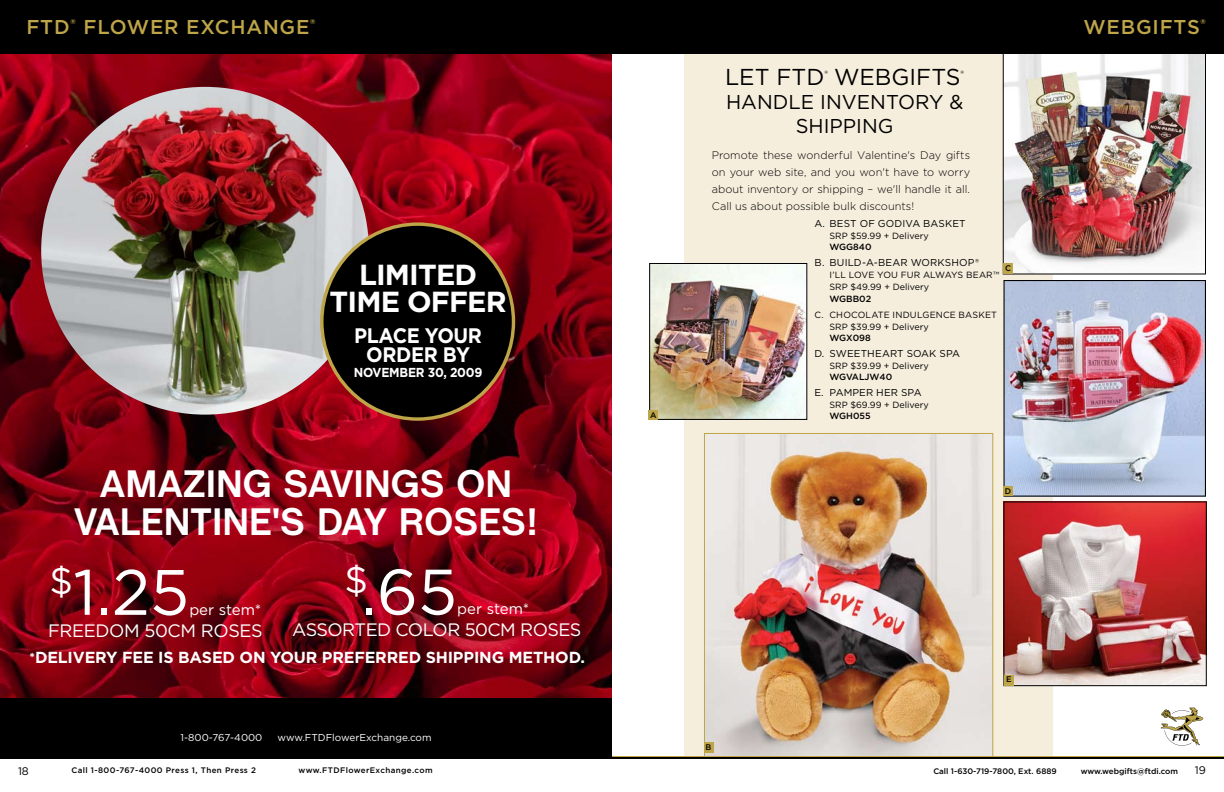
<style>
.page{position:relative;width:1224px;height:792px;background:#fff}
.page>*{position:absolute;margin:0;border:0;box-sizing:border-box;transform-origin:0 0}
.t1{font:64px "Gotham";color:#fff}
.t2{font:700 39.2px/37.5px "Chalet";color:#fff;text-align:center}
.t3{font:700 29px "Gotham";color:#fff}
.t4{font:23px "Gotham";color:#000}
.t5{font:700 21px "Gotham";color:#fff;scale:.93 1}
.t6{font:500 20px "Gotham";letter-spacing:.04em;color:#bea548}
.t7{font:20px/24px "Gotham";color:#000;text-align:center}
.t8{font:18px "Gotham";letter-spacing:-.025em;color:#fff}
.t9{font:700 16px "Gotham";letter-spacing:-.01em;color:#fff}
.t10{font:15px "Gotham";letter-spacing:-.005em;color:#fff}
.t11{font:700 13px "Gotham";letter-spacing:-.02em;color:#fff;scale:.93 1}
.t12{font:300 11px/17px "Gotham";letter-spacing:-.005em;color:#000;text-align:justify}
.t13{font:11px "Gotham";color:#000}
.t14{font:10px "Gotham";letter-spacing:.015em;color:#000}
.t15{font:10px "Gotham";letter-spacing:-.005em;color:#fff}
.t16{font:9px/12px "Gotham";color:#000}
.t17{font:500 9px "Gotham";color:#000}
.t18{font:500 8.2px "Gotham";color:#000}
.t19{font:500 8px "Gotham";letter-spacing:.03em;color:#000}
.t20{font:500 8px "Gotham";letter-spacing:.05em;color:#000}
.t21{font:500 8px "Gotham";color:#000}
.s1{font-size:13px}
.s2{color:#000}
</style>
<div class="page">
<hr style="left:0;top:757px;width:612px;height:2px;background:#000">
<svg style="left:1161px;top:708px;width:42px;height:38px"></svg>
<div style="left:685px;top:45px;width:368px;height:712px;background:#f6eedd"></div>
<img style="left:706px;top:435px;width:285px;height:321px">
<img style="left:1005px;top:282px;width:199px;height:213px">
<div style="left:1003px;top:280px;width:203px;height:217px;border:1px solid #000"></div>
<img style="left:1005px;top:504px;width:200px;height:180px">
<div style="left:1003px;top:502px;width:204px;height:184px;border:1px solid #000"></div>
<img style="left:1005px;top:54px;width:199px;height:218px">
<div style="left:1003px;top:51px;width:203px;height:223px;border:1px solid #000"></div>
<img style="left:651px;top:265px;width:154px;height:153px">
<div style="left:649px;top:263px;width:158px;height:157px;border:1px solid #000"></div>
<div style="left:649px;top:410px;width:9px;height:9px;background:#bea548"></div>
<div style="left:1004px;top:487px;width:9px;height:9px;background:#bea548"></div>
<div style="left:1004px;top:263px;width:9px;height:11px;background:#bea548"></div>
<div style="left:1004px;top:675px;width:9px;height:11px;background:#bea548"></div>
<div style="left:704px;top:742px;width:9px;height:11px;background:#bea548"></div>
<hr style="left:612px;top:756px;width:612px;height:1px;background:#bea548">
<hr style="left:612px;top:757px;width:612px;height:2px;background:#000">
<div style="left:612px;top:0;width:612px;height:54px;background:#000"></div>
<img style="left:0;top:54px;width:612px;height:644px">
<img style="left:41px;top:87px;width:328px;height:328px;border-radius:164px">
<div style="left:322px;top:224px;width:191px;height:195px;background:#000;border-radius:50%"></div>
<div style="left:0;top:698px;width:612px;height:59px;background:#000"></div>
<div style="left:0;top:0;width:612px;height:54px;background:#000"></div>
<h3 class="t6" style="left:26px;top:14px;width:291px">ftd<sup>®</sup> flower exchange<sup>®</sup></h3>
<h3 class="t3" style="left:359px;top:256px;width:15px">LIMI</h3>
<h3 class="t3" style="left:418px;top:256px;width:38px">TED</h3>
<h3 class="t3" style="left:330px;top:283px;width:36px">TIME</h3>
<h3 class="t3" style="left:407px;top:283px;width:21px">OFFER</h3>
<h3 class="t5" style="left:354px;top:322px;width:15px">PLACE</h3>
<h3 class="t5" style="left:425px;top:322px;width:60px">YOUR</h3>
<h3 class="t5" style="left:366px;top:341px;width:17px">ORDER</h3>
<h3 class="t5" style="left:443px;top:341px;width:31px">BY</h3>
<p class="t11" style="left:354px;top:364px;width:21px">NOVEMBER</p>
<p class="t11" style="left:428px;top:364px;width:60px">30, 2009</p>
<h2 class="t2" style="left:74px;top:467px;width:465px">AMAZING SAVINGS ON<br>VALENTINE'S DAY ROSES!</h2>
<h1 class="t1" style="left:50px;top:551px;width:141px"><sup>$</sup>1.25</h1>
<h3 class="t10" style="left:189px;top:600px;width:73px">PER STEM*</h3>
<h3 class="t8" style="left:48px;top:619px;width:214px">FREEDOM 50CM ROSES</h3>
<h1 class="t1" style="left:344px;top:551px;width:114px"><sup>$</sup>.65</h1>
<h3 class="t10" style="left:457px;top:600px;width:73px">PER STEM*</h3>
<h3 class="t8" style="left:292px;top:619px;width:13px">ASS</h3>
<h3 class="t8" style="left:327px;top:619px;width:253px">ORTED COLOR 50CM ROSES</h3>
<h3 class="t9" style="left:30px;top:646px;width:29px"><span class="s1">*</span>DELIVER</h3>
<h3 class="t9" style="left:106px;top:646px;width:96px">Y FEE IS BASED</h3>
<h3 class="t9" style="left:240px;top:646px;width:105px">ON YOUR PREFERRED</h3>
<h3 class="t9" style="left:426px;top:646px;width:21px">SHIPPING</h3>
<h3 class="t9" style="left:509px;top:646px;width:48px">METHOD</h3>
<h3 class="t9" style="left:580px;top:646px;width:6px">.</h3>
<p class="t15" style="left:181px;top:731px;width:132px">1-800-767-4000 <span class="s2">|</span> WWW.FTDF</p>
<p class="t15" style="left:332px;top:731px;width:101px">LOWEREXCHANGE.COM</p>
<p class="t18" style="left:650px;top:409px;width:8px">a</p>
<h3 class="t4" style="left:725px;top:63px;width:68px">LET FTD</h3>
<p class="t16" style="left:824px;top:68px;width:5px">®</p>
<h3 class="t4" style="left:834px;top:63px;width:125px">WEBGI FTS</h3>
<p class="t16" style="left:961px;top:68px;width:5px">®</p>
<h3 class="t7" style="left:726px;top:90px;width:239px">HANDLE I NVENTORY &amp;<br>SHI PPI NG</h3>
<p class="t12" style="left:712px;top:146px;width:260px">Promote these wonderful Valentine's Day gifts on your web site, and you won't have to worry about inventory or shipping – we'll handle it all.<br>Call us about possible bulk discounts!</p>
<p class="t14" style="left:814px;top:218px;width:153px">A. BEST OF GODIVA BASKET</p>
<p class="t16" style="left:830px;top:230px;width:101px">SRP $59.99 + DELIVERY</p>
<p class="t17" style="left:814px;top:241px;width:11px">WGG</p>
<p class="t17" style="left:853px;top:241px;width:20px">840</p>
<p class="t14" style="left:814px;top:257px;width:22px">B. BUI</p>
<p class="t14" style="left:848px;top:257px;width:133px">LD-A-BEAR WORKSH OP®</p>
<p class="t16" style="left:830px;top:269px;width:171px">I’LL LOVE YOU FU R ALWAYS BEAR™<br>SRP $49.99 + DELIVERY</p>
<p class="t17" style="left:830px;top:293px;width:9px">WGBB</p>
<p class="t17" style="left:859px;top:293px;width:13px">02</p>
<p class="t16" style="left:830px;top:309px;width:169px;text-indent:-15px">C. CHOCOLATE I NDU LGENCE BASKET<br>SRP $39.99 + DELIVERY</p>
<p class="t17" style="left:814px;top:332px;width:11px">WGX</p>
<p class="t17" style="left:853px;top:332px;width:20px">098</p>
<p class="t14" style="left:814px;top:348px;width:147px">D. SWEETH EART SOAK SPA</p>
<p class="t16" style="left:830px;top:360px;width:101px">SRP $39.99 + DELIVERY</p>
<p class="t17" style="left:814px;top:371px;width:12px">WG</p>
<p class="t17" style="left:846px;top:371px;width:48px">valjw40</p>
<p class="t14" style="left:814px;top:387px;width:109px">E. PAMPER H ER SPA</p>
<p class="t16" style="left:830px;top:399px;width:101px">SRP $69.99 + DELIVERY</p>
<p class="t17" style="left:814px;top:410px;width:11px">WGH</p>
<p class="t17" style="left:853px;top:410px;width:19px">055</p>
<p class="t18" style="left:1005px;top:263px;width:6px">c</p>
<p class="t18" style="left:1005px;top:486px;width:8px">d</p>
<p class="t18" style="left:706px;top:741px;width:7px">b</p>
<p class="t18" style="left:1006px;top:674px;width:7px">e</p>
<h3 class="t6" style="left:1083px;top:14px;width:124px">webgifts<sup>®</sup></h3>
<p class="t13" style="left:18px;top:764px;width:12px">18</p>
<p class="t20" style="left:71px;top:765px;width:186px">Call 1-800-767-4000 Press 1, Then Press 2</p>
<p class="t19" style="left:299px;top:765px;width:136px">www.FTD FlowerExchange.com</p>
<p class="t13" style="left:1195px;top:763px;width:13px">19</p>
<p class="t21" style="left:933px;top:766px;width:125px">Call 1-630-719-7800, Ext. 6889</p>
<p class="t19" style="left:1081px;top:766px;width:99px">www.webgifts@ftdi.com</p>
</div>
